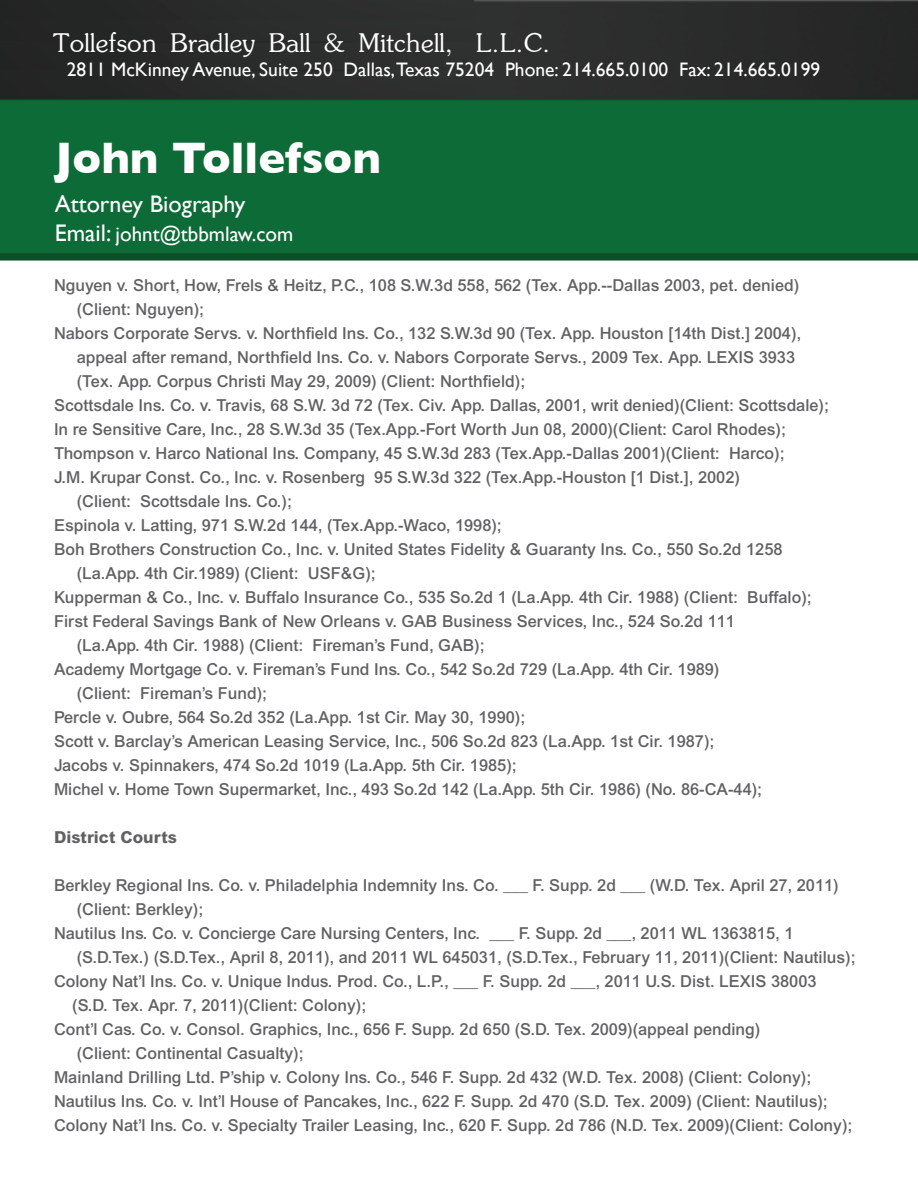
<style>
.page{position:relative;width:918px;height:1188px;background:#fff}
.page>*{position:absolute;margin:0;border:0;box-sizing:border-box;transform-origin:0 0}
.t1{font:700 45px "Gill Sans";color:#fff}
.t2{font:300 30px "Souvenir";color:#fff}
.t3{font:24px "Gill Sans";color:#fff}
.t4{font:21px "Gill Sans";color:#fff}
.t5{font:19.5px "Gill Sans";color:#fff}
.t6{font:500 16.5px "Arial MT Std";color:#616164}
.t7{font:800 16.5px "Arial MT Std";color:#616164}
.s1{font-size:24px}
</style>
<div class="page">
<img style="left:0;top:0;width:918px;height:261px">
<h2 class="t2" style="left:53px;top:30px;width:499px">Tollefson Bradley Ball &amp; Mitchell, L.L.C.</h2>
<p class="t5" style="left:67px;top:58px;width:755px">2811 McKinney Avenue, Suite 250 Dallas,Texas 75204 Phone: 214.665.0100 Fax: 214.665.0199</p>
<h1 class="t1" style="left:55px;top:131px;width:328px">John Tollefson</h1>
<h3 class="t3" style="left:55px;top:190px;width:192px">Attorney Biography</h3>
<p class="t4" style="left:55px;top:222px;width:240px"><span class="s1">Email:</span> johnt@tbbmlaw.com</p>
<p class="t6" style="left:54px;top:276px;width:747px">Nguyen v. Short, How, Frels &amp; Heitz, P.C., 108 S.W.3d 558, 562 (Tex. App.--Dallas 2003, pet. denied)</p>
<p class="t6" style="left:77px;top:300px;width:129px">(Client: Nguyen);</p>
<p class="t6" style="left:54px;top:324px;width:749px">Nabors Corporate Servs. v. Northfield Ins. Co., 132 S.W.3d 90 (Tex. App. Houston [14th Dist.] 2004),</p>
<p class="t6" style="left:77px;top:348px;width:720px">appeal after remand, Northfield Ins. Co. v. Nabors Corporate Servs., 2009 Tex. App. LEXIS 3933</p>
<p class="t6" style="left:77px;top:372px;width:450px">(Tex. App. Corpus Christi May 29, 2009) (Client: Northfield);</p>
<p class="t6" style="left:54px;top:396px;width:777px">Scottsdale Ins. Co. v. Travis, 68 S.W. 3d 72 (Tex. Civ. App. Dallas, 2001, writ denied)(Client: Scottsdale);</p>
<p class="t6" style="left:54px;top:420px;width:734px">In re Sensitive Care, Inc., 28 S.W.3d 35 (Tex.App.-Fort Worth Jun 08, 2000)(Client: Carol Rhodes);</p>
<p class="t6" style="left:54px;top:444px;width:732px">Thompson v. Harco National Ins. Company, 45 S.W.3d 283 (Tex.App.-Dallas 2001)(Client: Harco);</p>
<p class="t6" style="left:54px;top:468px;width:688px">J.M. Krupar Const. Co., Inc. v. Rosenberg 95 S.W.3d 322 (Tex.App.-Houston [1 Dist.], 2002)</p>
<p class="t6" style="left:77px;top:492px;width:217px">(Client: Scottsdale Ins. Co.);</p>
<p class="t6" style="left:54px;top:516px;width:449px">Espinola v. Latting, 971 S.W.2d 144, (Tex.App.-Waco, 1998);</p>
<p class="t6" style="left:54px;top:540px;width:730px">Boh Brothers Construction Co., Inc. v. United States Fidelity &amp; Guaranty Ins. Co., 550 So.2d 1258</p>
<p class="t6" style="left:77px;top:564px;width:301px">(La.App. 4th Cir.1989) (Client: USF&amp;G);</p>
<p class="t6" style="left:54px;top:588px;width:759px">Kupperman &amp; Co., Inc. v. Buffalo Insurance Co., 535 So.2d 1 (La.App. 4th Cir. 1988) (Client: Buffalo);</p>
<p class="t6" style="left:54px;top:612px;width:683px">First Federal Savings Bank of New Orleans v. GAB Business Services, Inc., 524 So.2d 111</p>
<p class="t6" style="left:77px;top:636px;width:409px">(La.App. 4th Cir. 1988) (Client: Fireman’s Fund, GAB);</p>
<p class="t6" style="left:54px;top:660px;width:667px">Academy Mortgage Co. v. Fireman’s Fund Ins. Co., 542 So.2d 729 (La.App. 4th Cir. 1989)</p>
<p class="t6" style="left:77px;top:684px;width:192px">(Client: Fireman’s Fund);</p>
<p class="t6" style="left:54px;top:708px;width:473px">Percle v. Oubre, 564 So.2d 352 (La.App. 1st Cir. May 30, 1990);</p>
<p class="t6" style="left:54px;top:732px;width:662px">Scott v. Barclay’s American Leasing Service, Inc., 506 So.2d 823 (La.App. 1st Cir. 1987);</p>
<p class="t6" style="left:54px;top:756px;width:464px">Jacobs v. Spinnakers, 474 So.2d 1019 (La.App. 5th Cir. 1985);</p>
<p class="t6" style="left:54px;top:780px;width:710px">Michel v. Home Town Supermarket, Inc., 493 So.2d 142 (La.App. 5th Cir. 1986) (No. 86-CA-44);</p>
<p class="t7" style="left:54px;top:827px;width:125px">District Courts</p>
<p class="t6" style="left:54px;top:876px;width:786px">Berkley Regional Ins. Co. v. Philadelphia Indemnity Ins. Co. ___ F. Supp. 2d ___ (W.D. Tex. April 27, 2011)</p>
<p class="t6" style="left:77px;top:900px;width:128px">(Client: Berkley);</p>
<p class="t6" style="left:54px;top:924px;width:741px">Nautilus Ins. Co. v. Concierge Care Nursing Centers, Inc. ___ F. Supp. 2d ___, 2011 WL 1363815, 1</p>
<p class="t6" style="left:77px;top:948px;width:780px">(S.D.Tex.) (S.D.Tex., April 8, 2011), and 2011 WL 645031, (S.D.Tex., February 11, 2011)(Client: Nautilus);</p>
<p class="t6" style="left:54px;top:972px;width:764px">Colony Nat’l Ins. Co. v. Unique Indus. Prod. Co., L.P., ___ F. Supp. 2d ___, 2011 U.S. Dist. LEXIS 38003</p>
<p class="t6" style="left:72px;top:996px;width:296px">(S.D. Tex. Apr. 7, 2011)(Client: Colony);</p>
<p class="t6" style="left:54px;top:1020px;width:708px">Cont’l Cas. Co. v. Consol. Graphics, Inc., 656 F. Supp. 2d 650 (S.D. Tex. 2009)(appeal pending)</p>
<p class="t6" style="left:77px;top:1044px;width:228px">(Client: Continental Casualty);</p>
<p class="t6" style="left:54px;top:1068px;width:759px">Mainland Drilling Ltd. P’ship v. Colony Ins. Co., 546 F. Supp. 2d 432 (W.D. Tex. 2008) (Client: Colony);</p>
<p class="t6" style="left:54px;top:1092px;width:775px">Nautilus Ins. Co. v. Int’l House of Pancakes, Inc., 622 F. Supp. 2d 470 (S.D. Tex. 2009) (Client: Nautilus);</p>
<p class="t6" style="left:54px;top:1116px;width:800px">Colony Nat’l Ins. Co. v. Specialty Trailer Leasing, Inc., 620 F. Supp. 2d 786 (N.D. Tex. 2009)(Client: Colony);</p>
</div>
